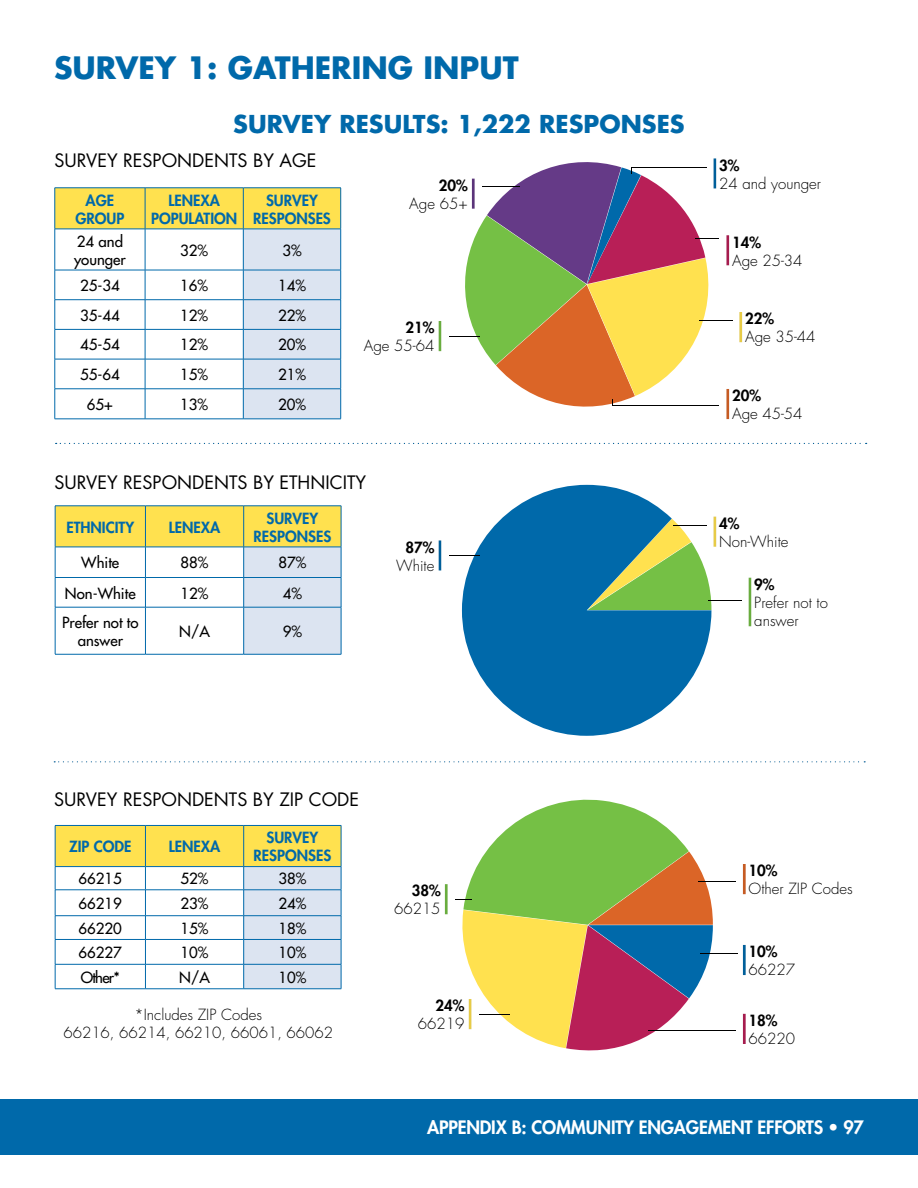
<style>
.page{position:relative;width:918px;height:1188px;background:#fff}
.page>*{position:absolute;margin:0;border:0;box-sizing:border-box;transform-origin:0 0}
.t1{font:700 30px "Futura Std";color:#0069aa}
.t2{font:700 24px "Futura Std";color:#0069aa}
.t3{font:18px "Futura Std";color:#000}
.t4{font:800 18px "Futura Std";letter-spacing:-.01em;color:#fff}
.t5{font:500 15px/18px "Futura Std";color:#000}
.t6{font:300 15px/18px "Futura Std";color:#000}
.t7{font:800 15px/18px "Futura Std";color:#0069aa;text-align:center}
.t8{font:800 15px "Futura Std";color:#000}
</style>
<div class="page">
<div style="left:53px;top:441px;width:814px;height:5px;background:#000;opacity:.1"></div>
<hr style="left:51px;top:760px;width:815px;height:4px;background:#000;opacity:.1">
<svg style="left:55px;top:188px;width:286px;height:231px"></svg>
<hr style="left:55px;top:359px;width:90px;height:1px;background:#0069aa">
<hr style="left:55px;top:359px;width:1px;height:30px;background:#0069aa">
<hr style="left:145px;top:359px;width:98px;height:1px;background:#0069aa">
<hr style="left:145px;top:359px;width:1px;height:30px;background:#0069aa">
<hr style="left:243px;top:359px;width:98px;height:1px;background:#0069aa">
<hr style="left:243px;top:359px;width:1px;height:30px;background:#0069aa">
<hr style="left:340px;top:359px;width:1px;height:30px;background:#0069aa">
<hr style="left:55px;top:389px;width:90px;height:1px;background:#0069aa">
<hr style="left:55px;top:389px;width:1px;height:30px;background:#0069aa">
<hr style="left:145px;top:389px;width:98px;height:1px;background:#0069aa">
<hr style="left:145px;top:389px;width:1px;height:30px;background:#0069aa">
<hr style="left:243px;top:389px;width:98px;height:1px;background:#0069aa">
<hr style="left:243px;top:389px;width:1px;height:30px;background:#0069aa">
<hr style="left:340px;top:389px;width:1px;height:30px;background:#0069aa">
<hr style="left:55px;top:419px;width:90px;height:1px;background:#0069aa">
<hr style="left:145px;top:419px;width:98px;height:1px;background:#0069aa">
<hr style="left:243px;top:419px;width:98px;height:1px;background:#0069aa">
<div style="left:725px;top:232px;width:6px;height:35px;background:#000;opacity:.1"></div>
<div style="left:738px;top:309px;width:6px;height:35px;background:#000;opacity:.1"></div>
<hr style="left:698px;top:318px;width:36px;height:4px;background:#000;opacity:.1">
<svg style="left:465px;top:162px;width:254px;height:245px"></svg>
<div style="left:611px;top:404px;width:110px;height:5px;background:#000;opacity:.1"></div>
<div style="left:725px;top:386px;width:6px;height:35px;background:#000;opacity:.1"></div>
<div style="left:471px;top:176px;width:6px;height:34px;background:#000;opacity:.1"></div>
<hr style="left:481px;top:184px;width:41px;height:4px;background:#000;opacity:.1">
<div style="left:437px;top:318px;width:6px;height:35px;background:#000;opacity:.1"></div>
<div style="left:448px;top:333px;width:34px;height:5px;background:#000;opacity:.1"></div>
<div style="left:712px;top:156px;width:6px;height:34px;background:#000;opacity:.1"></div>
<svg style="left:55px;top:506px;width:287px;height:148px"></svg>
<hr style="left:55px;top:607px;width:90px;height:1px;background:#0069aa">
<hr style="left:55px;top:607px;width:1px;height:47px;background:#0069aa">
<hr style="left:145px;top:607px;width:99px;height:1px;background:#0069aa">
<hr style="left:145px;top:607px;width:1px;height:47px;background:#0069aa">
<hr style="left:244px;top:607px;width:97px;height:1px;background:#0069aa">
<hr style="left:243px;top:607px;width:1px;height:47px;background:#0069aa">
<hr style="left:341px;top:607px;width:1px;height:47px;background:#0069aa">
<hr style="left:55px;top:654px;width:90px;height:1px;background:#0069aa">
<hr style="left:145px;top:654px;width:99px;height:1px;background:#0069aa">
<hr style="left:244px;top:654px;width:97px;height:1px;background:#0069aa">
<svg style="left:462px;top:485px;width:249px;height:251px;fill:#0069aa"></svg>
<div style="left:437px;top:538px;width:6px;height:34px;background:#000;opacity:.1"></div>
<hr style="left:448px;top:553px;width:34px;height:4px;background:#000;opacity:.1">
<div style="left:712px;top:514px;width:6px;height:34px;background:#000;opacity:.1"></div>
<div style="left:673px;top:522px;width:36px;height:5px;background:#000;opacity:.1"></div>
<div style="left:747px;top:575px;width:6px;height:52px;background:#000;opacity:.1"></div>
<hr style="left:708px;top:598px;width:36px;height:4px;background:#000;opacity:.1">
<svg style="left:55px;top:825px;width:287px;height:164px"></svg>
<hr style="left:55px;top:989px;width:90px;height:1px;background:#0069aa">
<hr style="left:145px;top:989px;width:99px;height:1px;background:#0069aa">
<hr style="left:244px;top:989px;width:97px;height:1px;background:#0069aa">
<div style="left:444px;top:881px;width:6px;height:35px;background:#000;opacity:.1"></div>
<svg style="left:462px;top:799px;width:251px;height:252px"></svg>
<hr style="left:454px;top:897px;width:20px;height:4px;background:#000;opacity:.1">
<div style="left:468px;top:996px;width:6px;height:35px;background:#000;opacity:.1"></div>
<div style="left:478px;top:1011px;width:34px;height:5px;background:#000;opacity:.1"></div>
<div style="left:698px;top:879px;width:39px;height:5px;background:#000;opacity:.1"></div>
<div style="left:742px;top:861px;width:6px;height:35px;background:#000;opacity:.1"></div>
<div style="left:699px;top:951px;width:41px;height:5px;background:#000;opacity:.1"></div>
<div style="left:742px;top:942px;width:6px;height:35px;background:#000;opacity:.1"></div>
<div style="left:647px;top:1029px;width:90px;height:5px;background:#000;opacity:.1"></div>
<div style="left:742px;top:1011px;width:6px;height:34px;background:#000;opacity:.1"></div>
<div style="left:0;top:1099px;width:918px;height:55px;background:#0069aa"></div>
<h1 class="t1" style="left:54px;top:48px;width:466px">SURVEY 1: GATHERING INPUT</h1>
<h2 class="t2" style="left:233px;top:108px;width:453px">SURVEY RESULTS: 1,222 RESPONSES</h2>
<p class="t3" style="left:54px;top:149px;width:264px">SURVEY RESPONDENTS BY AGE</p>
<p class="t7" style="left:75px;top:191px;width:51px">AGE<br>GROUP</p>
<p class="t7" style="left:151px;top:191px;width:88px">LENEXA<br>POPULATION</p>
<p class="t7" style="left:253px;top:191px;width:79px">SURVEY<br>RESPONSES</p>
<p class="t5" style="left:74px;top:232px;width:53px">24 and younger</p>
<p class="t5" style="left:180px;top:241px;width:29px">32%</p>
<p class="t5" style="left:282px;top:241px;width:21px">3%</p>
<p class="t5" style="left:80px;top:277px;width:41px">25-34</p>
<p class="t5" style="left:180px;top:277px;width:29px">16%</p>
<p class="t5" style="left:278px;top:277px;width:29px">14%</p>
<p class="t5" style="left:80px;top:306px;width:41px">35-44</p>
<p class="t5" style="left:180px;top:306px;width:29px">12%</p>
<p class="t5" style="left:278px;top:306px;width:29px">22%</p>
<p class="t5" style="left:80px;top:336px;width:41px">45-54</p>
<p class="t5" style="left:180px;top:336px;width:29px">12%</p>
<p class="t5" style="left:278px;top:336px;width:29px">20%</p>
<p class="t5" style="left:80px;top:366px;width:41px">55-64</p>
<p class="t5" style="left:180px;top:366px;width:29px">15%</p>
<p class="t5" style="left:278px;top:366px;width:29px">21%</p>
<p class="t5" style="left:87px;top:396px;width:28px">65+</p>
<p class="t5" style="left:180px;top:396px;width:29px">13%</p>
<p class="t5" style="left:278px;top:396px;width:29px">20%</p>
<p class="t8" style="left:439px;top:176px;width:30px">20%</p>
<p class="t6" style="left:409px;top:195px;width:60px">Age 65+</p>
<p class="t8" style="left:405px;top:318px;width:30px">21%</p>
<p class="t6" style="left:364px;top:337px;width:72px">Age 55-64</p>
<p class="t3" style="left:54px;top:471px;width:313px">SURVEY RESPONDENTS BY ETHNICITY</p>
<p class="t7" style="left:66px;top:518px;width:69px">ETHNICITY</p>
<p class="t7" style="left:169px;top:518px;width:53px">LENEXA</p>
<p class="t7" style="left:254px;top:509px;width:79px">SURVEY<br>RESPONSES</p>
<p class="t5" style="left:81px;top:554px;width:39px">White</p>
<p class="t5" style="left:181px;top:554px;width:29px">88%</p>
<p class="t5" style="left:278px;top:554px;width:29px">87%</p>
<p class="t5" style="left:65px;top:584px;width:72px">Non-White</p>
<p class="t5" style="left:181px;top:584px;width:29px">12%</p>
<p class="t5" style="left:283px;top:584px;width:21px">4%</p>
<p class="t5" style="left:62px;top:613px;width:78px;text-align:center">Prefer not to answer</p>
<p class="t5" style="left:179px;top:622px;width:32px">N/A</p>
<p class="t5" style="left:283px;top:622px;width:21px">9%</p>
<p class="t8" style="left:405px;top:538px;width:30px">87%</p>
<p class="t6" style="left:396px;top:557px;width:40px">White</p>
<p class="t8" style="left:719px;top:156px;width:22px">3%</p>
<p class="t6" style="left:719px;top:175px;width:103px">24 and younger</p>
<p class="t8" style="left:732px;top:232px;width:30px">14%</p>
<p class="t6" style="left:732px;top:252px;width:72px">Age 25-34</p>
<p class="t8" style="left:745px;top:309px;width:30px">22%</p>
<p class="t6" style="left:745px;top:328px;width:72px">Age 35-44</p>
<p class="t8" style="left:732px;top:386px;width:30px">20%</p>
<p class="t6" style="left:732px;top:405px;width:72px">Age 45-54</p>
<p class="t8" style="left:719px;top:514px;width:22px">4%</p>
<p class="t6" style="left:719px;top:533px;width:71px">Non-White</p>
<p class="t8" style="left:754px;top:575px;width:22px">9%</p>
<p class="t6" style="left:754px;top:594px;width:75px">Prefer not to answer</p>
<p class="t3" style="left:54px;top:788px;width:306px">SURVEY RESPONDENTS BY ZIP CODE</p>
<p class="t7" style="left:69px;top:838px;width:64px">ZIP CODE</p>
<p class="t7" style="left:169px;top:838px;width:53px">LENEXA</p>
<p class="t7" style="left:254px;top:829px;width:79px">SURVEY<br>RESPONSES</p>
<p class="t5" style="left:79px;top:870px;width:45px">66215</p>
<p class="t5" style="left:181px;top:870px;width:29px">52%</p>
<p class="t5" style="left:278px;top:870px;width:29px">38%</p>
<p class="t5" style="left:79px;top:894px;width:45px">66219</p>
<p class="t5" style="left:181px;top:894px;width:29px">23%</p>
<p class="t5" style="left:278px;top:894px;width:29px">24%</p>
<p class="t5" style="left:79px;top:919px;width:45px">66220</p>
<p class="t5" style="left:181px;top:919px;width:29px">15%</p>
<p class="t5" style="left:278px;top:919px;width:29px">18%</p>
<p class="t5" style="left:79px;top:944px;width:45px">66227</p>
<p class="t5" style="left:181px;top:944px;width:29px">10%</p>
<p class="t5" style="left:278px;top:944px;width:29px">10%</p>
<p class="t5" style="left:81px;top:968px;width:41px">Other*</p>
<p class="t5" style="left:179px;top:968px;width:32px">N/A</p>
<p class="t5" style="left:278px;top:968px;width:29px">10%</p>
<p class="t6" style="left:63px;top:1006px;width:271px;text-align:center">*Includes ZIP Codes<br>66216, 66214, 66210, 66061, 66062</p>
<p class="t8" style="left:412px;top:881px;width:30px">38%</p>
<p class="t6" style="left:394px;top:900px;width:48px">66215</p>
<p class="t8" style="left:436px;top:996px;width:30px">24%</p>
<p class="t6" style="left:418px;top:1015px;width:48px">66219</p>
<p class="t8" style="left:749px;top:861px;width:30px">10%</p>
<p class="t6" style="left:749px;top:880px;width:106px">Other ZIP Codes</p>
<p class="t8" style="left:749px;top:942px;width:30px">10%</p>
<p class="t6" style="left:749px;top:961px;width:48px">66227</p>
<p class="t8" style="left:749px;top:1011px;width:30px">18%</p>
<p class="t6" style="left:749px;top:1030px;width:48px">66220</p>
<p class="t4" style="left:427px;top:1116px;width:438px">APPENDIX B: COMMUNITY ENGAGEMENT EFFORTS • 97</p>
</div>
